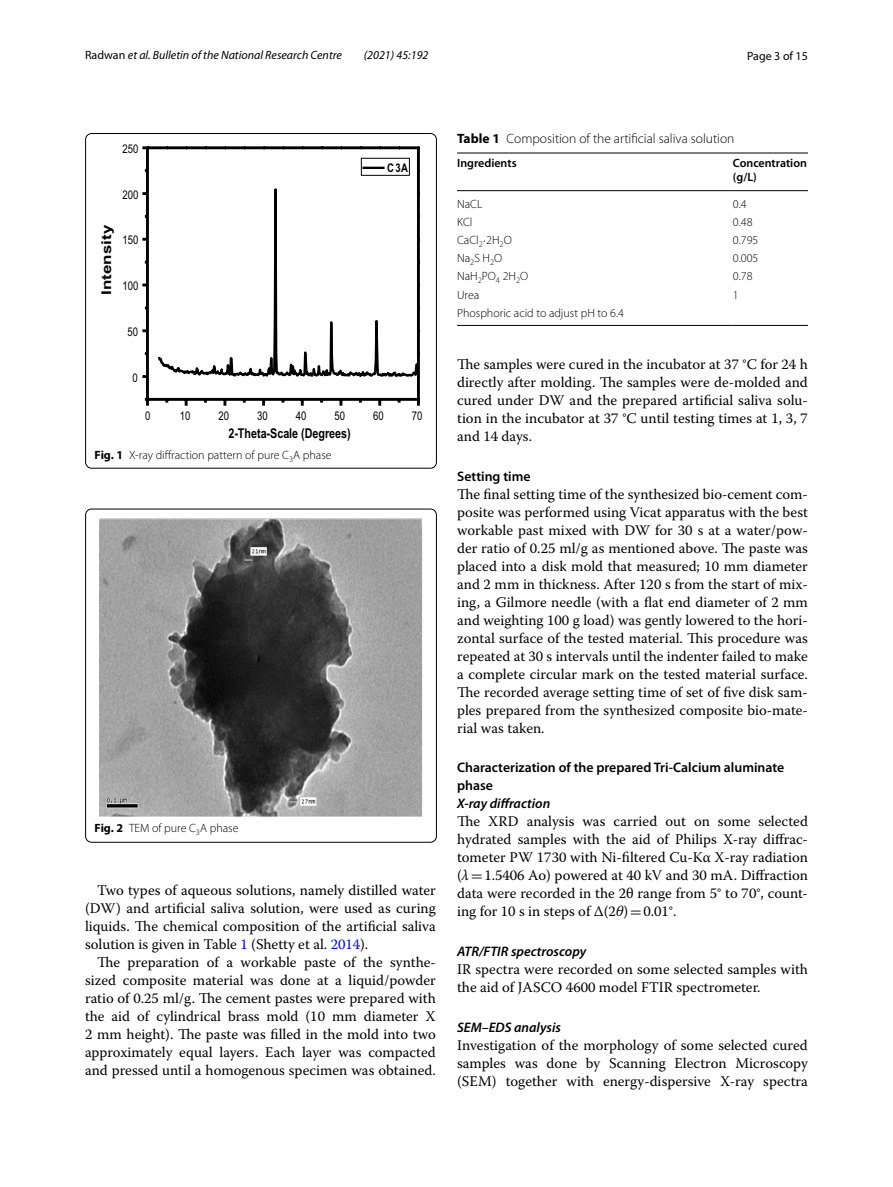
<style>
.page{position:relative;width:893px;height:1187px;background:#fff}
.page>*{position:absolute;margin:0;border:0;box-sizing:border-box;transform-origin:0 0}
.t1{font:14.7px/18px "Warnock Pro";color:#000;text-align:justify}
.t2{font:600 13.8px/18px "Myriad Pro";color:#000}
.t3{font:italic 600 13.8px "Myriad Pro";color:#000}
.t4{font:300 13.5px "Myriad Pro";color:#000}
.t5{font:700 13.5px "Arial";color:#000;scale:.8 1}
.t6{font:700 13.5px "Arial";color:#000;scale:1.26 1}
.t7{font:300 12px "Myriad Pro";color:#000}
.t8{font:italic 12px "Myriad Pro";color:#000}
.t9{font:12px "Arial";color:#000;scale:.8 1}
.t10{font:600 12px/13.5px "Myriad Pro";color:#000}
.t11{font:12px "Myriad Pro";color:#000}
.t12{font:700 12px "Arial";color:#000;scale:.8 1}
.s1{font-style:normal}
.s2{font-weight:700}
.s3{color:#00f}
.s4{font-family:"MTSY";font-weight:400}
.s5{font-style:italic}
.s6{font-family:"MTSY"}
</style>
<div class="page">
<svg style="left:185px;top:401px;width:3px;height:4px"></svg>
<svg style="left:223px;top:401px;width:3px;height:4px"></svg>
<svg style="left:262px;top:401px;width:3px;height:4px"></svg>
<svg style="left:301px;top:401px;width:3px;height:4px"></svg>
<svg style="left:339px;top:401px;width:3px;height:4px"></svg>
<svg style="left:378px;top:401px;width:3px;height:4px"></svg>
<hr style="left:147px;top:398px;width:271px;height:3px;background:#000">
<svg style="left:145px;top:398px;width:4px;height:7px"></svg>
<svg style="left:142px;top:375px;width:4px;height:3px"></svg>
<svg style="left:142px;top:329px;width:4px;height:3px"></svg>
<svg style="left:142px;top:283px;width:4px;height:3px"></svg>
<svg style="left:142px;top:238px;width:4px;height:3px"></svg>
<svg style="left:142px;top:192px;width:4px;height:3px"></svg>
<hr style="left:146px;top:148px;width:3px;height:251px;background:#000">
<svg style="left:142px;top:146px;width:5px;height:3px"></svg>
<hr style="left:147px;top:146px;width:271px;height:3px;background:#000">
<svg style="left:417px;top:399px;width:3px;height:6px"></svg>
<hr style="left:417px;top:148px;width:3px;height:251px;background:#000">
<svg style="left:156px;top:149px;width:261px;height:229px"></svg>
<div style="left:361px;top:158px;width:49px;height:18px;background:#fff;border:1px solid #000"></div>
<hr style="left:362px;top:167px;width:23px;height:2px;background:#000">
<div style="left:85px;top:133px;width:352px;height:335px;border:1px solid #000;border-radius:6px"></div>
<img style="left:99px;top:518px;width:324px;height:298px">
<div style="left:85px;top:509px;width:352px;height:333px;border:1px solid #000;border-radius:6px"></div>
<hr style="left:457px;top:153px;width:276px;height:1px;background:#000">
<hr style="left:457px;top:190px;width:276px;height:1px;background:#000">
<hr style="left:733px;top:153px;width:75px;height:1px;background:#000">
<hr style="left:733px;top:190px;width:75px;height:1px;background:#000">
<hr style="left:457px;top:325px;width:276px;height:1px;background:#000">
<hr style="left:733px;top:325px;width:75px;height:1px;background:#000">
<p class="t8" style="left:85px;top:48px;width:258px"><span class="s1">Radwan</span> et al. Bulletin of the National Research Centre</p>
<p class="t8" style="left:364px;top:48px;width:66px">(2021) 45:192</p>
<p class="t11" style="left:747px;top:48px;width:62px">Page 3 of 15</p>
<p class="t9" style="left:123px;top:141px;width:21px">250</p>
<p class="t9" style="left:123px;top:186px;width:21px">200</p>
<p class="t6" style="left:97px;top:295px;width:57px;rotate:-90deg">Intensity</p>
<p class="t9" style="left:123px;top:232px;width:21px">150</p>
<p class="t9" style="left:123px;top:278px;width:21px">100</p>
<p class="t9" style="left:127px;top:324px;width:15px">50</p>
<p class="t12" style="left:387px;top:160px;width:27px">C3A</p>
<p class="t9" style="left:132px;top:369px;width:8px">0</p>
<p class="t9" style="left:145px;top:408px;width:8px">0</p>
<p class="t9" style="left:180px;top:408px;width:15px">10</p>
<p class="t9" style="left:218px;top:408px;width:15px">20</p>
<p class="t9" style="left:257px;top:408px;width:15px">30</p>
<p class="t9" style="left:296px;top:408px;width:15px">40</p>
<p class="t9" style="left:334px;top:408px;width:15px">50</p>
<p class="t9" style="left:373px;top:408px;width:15px">60</p>
<p class="t9" style="left:412px;top:408px;width:15px">70</p>
<p class="t5" style="left:228px;top:424px;width:154px">2-Theta-Scale (Degrees)</p>
<p class="t7" style="left:95px;top:448px;width:239px"><span class="s2">Fig. 1</span> X-ray diffraction pattern of pure C<sub>3</sub>A phase</p>
<p class="t7" style="left:95px;top:821px;width:145px"><span class="s2">Fig. 2</span> TEM of pure C<sub>3</sub>A phase</p>
<p class="t1" style="left:85px;top:880px;width:352px;text-indent:12px">Two types of aqueous solutions, namely distilled water (DW) and artificial saliva solution, were used as curing liquids. The chemical composition of the artificial saliva solution is given in Table <span class="s3">1</span> (Shetty et al. <span class="s3">2014</span>).</p>
<p class="t1" style="left:85px;top:952px;width:352px;text-indent:12px">The preparation of a workable paste of the synthe&shy;sized composite material was done at a liquid/powder ratio of 0.25 ml/g. The cement pastes were prepared with the aid of cylindrical brass mold (10 mm diameter X 2 mm height). The paste was filled in the mold into two approximately equal layers. Each layer was compacted and pressed until a homogenous specimen was obtained.</p>
<p class="t4" style="left:457px;top:131px;width:279px"><span class="s2">Table 1</span> Composition of the artificial saliva solution</p>
<p class="t10" style="left:457px;top:156px;width:61px">Ingredients</p>
<p class="t10" style="left:733px;top:156px;width:76px">Concentration (g/L)</p>
<p class="t7" style="left:457px;top:197px;width:27px">NaCL</p>
<p class="t7" style="left:733px;top:197px;width:15px">0.4</p>
<p class="t7" style="left:457px;top:215px;width:17px">KCl</p>
<p class="t7" style="left:733px;top:215px;width:21px">0.48</p>
<p class="t7" style="left:457px;top:233px;width:56px">CaCl<sub>2</sub><span class="s4">·</span>2H<sub>2</sub>O</p>
<p class="t7" style="left:733px;top:233px;width:27px">0.795</p>
<p class="t7" style="left:457px;top:252px;width:47px">Na<sub>2</sub>S H<sub>2</sub>O</p>
<p class="t7" style="left:733px;top:252px;width:27px">0.005</p>
<p class="t7" style="left:457px;top:270px;width:73px">NaH<sub>2</sub>PO<sub>4</sub> 2H<sub>2</sub>O</p>
<p class="t7" style="left:733px;top:270px;width:21px">0.78</p>
<p class="t7" style="left:457px;top:288px;width:24px">Urea</p>
<p class="t7" style="left:733px;top:288px;width:7px">1</p>
<p class="t7" style="left:457px;top:306px;width:168px">Phosphoric acid to adjust pH to 6.4</p>
<p class="t1" style="left:457px;top:354px;width:352px">The samples were cured in the incubator at 37 °C for 24 h directly after molding. The samples were de-molded and cured under DW and the prepared artificial saliva solu&shy;tion in the incubator at 37 °C until testing times at 1, 3, 7 and 14 days.</p>
<p class="t2" style="left:457px;top:466px;width:75px">Setting time</p>
<p class="t1" style="left:457px;top:484px;width:352px">The final setting time of the synthesized bio-cement com&shy;posite was performed using Vicat apparatus with the best workable past mixed with DW for 30 s at a water/pow&shy;der ratio of 0.25 ml/g as mentioned above. The paste was placed into a disk mold that measured; 10 mm diameter and 2 mm in thickness. After 120 s from the start of mix&shy;ing, a Gilmore needle (with a flat end diameter of 2 mm and weighting 100 g load) was gently lowered to the hori&shy;zontal surface of the tested material. This procedure was repeated at 30 s intervals until the indenter failed to make a complete circular mark on the tested material surface.<br>The recorded average setting time of set of five disk sam&shy;ples prepared from the synthesized composite bio-mate&shy;rial was taken.</p>
<p class="t2" style="left:457px;top:758px;width:329px">Characterization of the prepared Tri‑Calcium aluminate phase</p>
<p class="t3" style="left:457px;top:795px;width:95px">X‑ray diffraction</p>
<p class="t1" style="left:457px;top:812px;width:352px">The XRD analysis was carried out on some selected hydrated samples with the aid of Philips X-ray diffrac&shy;tometer PW 1730 with Ni-filtered Cu-Kα X-ray radiation (<span class="s5">λ</span><span class="s6">=</span>1.5406 Ao) powered at 40 kV and 30 mA. Diffraction data were recorded in the 2θ range from 5° to 70°, count&shy;ing for 10 s in steps of Δ(2<span class="s5">θ</span>)<span class="s6">=</span>0.01°.</p>
<p class="t3" style="left:457px;top:942px;width:131px">ATR/FTIR spectroscopy</p>
<p class="t1" style="left:457px;top:960px;width:352px">IR spectra were recorded on some selected samples with the aid of JASCO 4600 model FTIR spectrometer.</p>
<p class="t3" style="left:457px;top:1018px;width:105px">SEM–EDS analysis</p>
<p class="t1" style="left:457px;top:1035px;width:352px">Investigation of the morphology of some selected cured samples was done by Scanning Electron Microscopy (SEM) together with energy-dispersive X-ray spectra</p>
</div>
